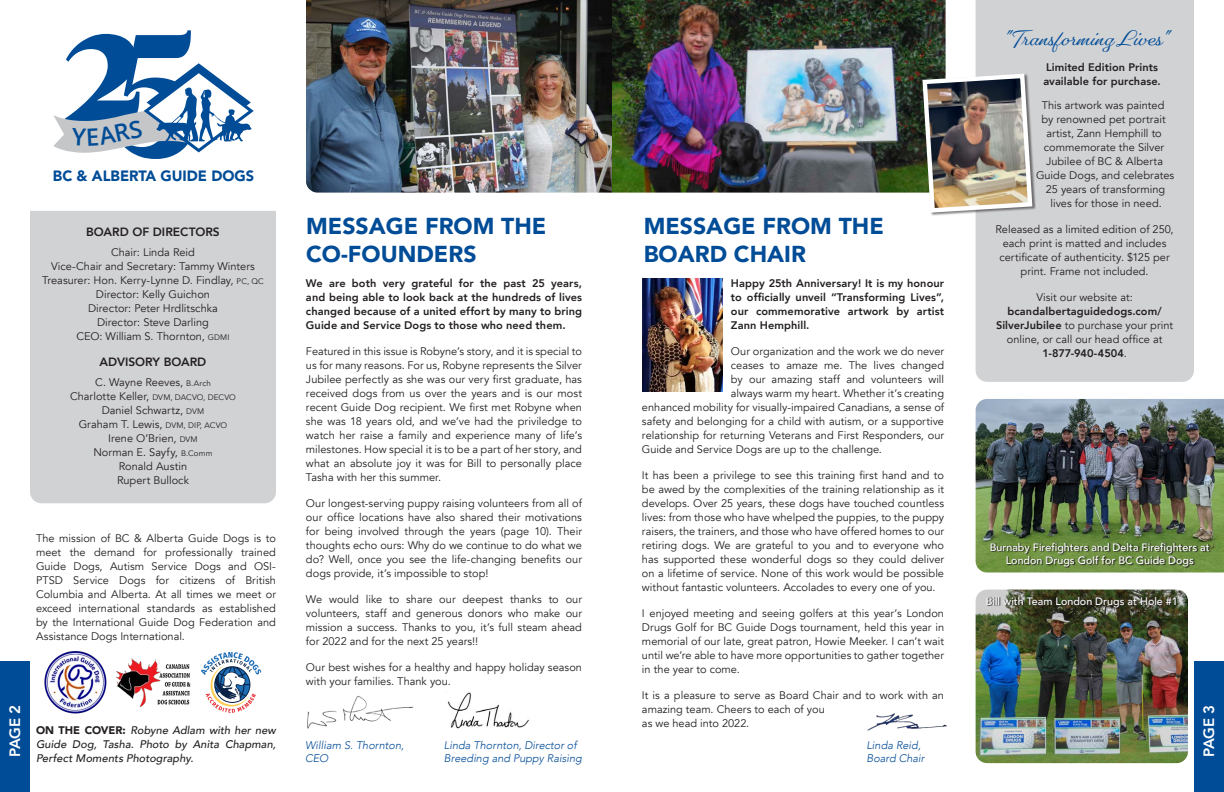
<style>
.page{position:relative;width:1224px;height:792px;background:#fff}
.page>*{position:absolute;margin:0;border:0;box-sizing:border-box;transform-origin:0 0}
.t1{font:176.7px "Berkshire Swash";color:#004c97}
.t2{font:900 23px/28px "Avenir";color:#004c97}
.t3{font:700 20px "Gautreaux";color:#004c97}
.t4{font:800 15px "Avenir";letter-spacing:-.035em;color:#fff}
.t5{font:900 14.8px "Avenir LT Std";color:#004c97}
.Paragraph_Style_Cont{font:800 12px "Avenir";color:#231f20}
.Paragraph_Style_Cont-2{font:11px/14px "Avenir";color:#231f20;text-align:justify}
.Paragraph_Style_Cont-3{font:800 11px/14px "Avenir";letter-spacing:.005em;color:#231f20;text-align:justify}
.t6{font:italic 500 11px/14px "Avenir";letter-spacing:.005em;color:#231f20;text-align:justify}
.t7{font:italic 300 11px/13.2px "Avenir";color:#004c97}
.Photo_Credit{font:500 10.7px/12.7px "Avenir";color:#fff;text-align:center}
.s1{font-weight:800}
.s2{font-size:8px}
.s3{font-weight:900;font-style:normal}
</style>
<div class="page">
<div style="left:0;top:662px;width:30px;height:130px;background:#004c97"></div>
<div style="left:1194px;top:662px;width:30px;height:130px;background:#004c97"></div>
<img style="left:306px;top:0;width:640px;height:193px">
<img style="left:45px;top:652px;width:62px;height:62px">
<svg style="left:201px;top:652px;width:60px;height:61px"></svg>
<img style="left:116px;top:658px;width:75px;height:49px">
<div style="left:30px;top:211px;width:246px;height:292px;background:#d1d2d4"></div>
<img style="left:307px;top:695px;width:107px;height:34px">
<img style="left:447px;top:692px;width:82px;height:37px">
<img style="left:976px;top:590px;width:212px;height:173px">
<img style="left:976px;top:399px;width:248px;height:174px">
<div style="left:976px;top:0;width:218px;height:382px;background:#d1d2d4"></div>
<img style="left:867px;top:713px;width:80px;height:18px">
<img style="left:920px;top:71px;width:115px;height:144px">
<img style="left:642px;top:279px;width:81px;height:112px">
<svg style="left:991px;top:543px;width:220px;height:25px;background:#5f7a3b"></svg>
<svg style="left:987px;top:597px;width:190px;height:12px;background:#444534"></svg>
<svg style="left:53px;top:63px;width:201px;height:90px"></svg>
<p class="t3" style="left:1001px;top:26px;width:168px">"Transforming Lives"</p>
<p class="Paragraph_Style_Cont-3" style="left:1043px;top:60px;width:119px">Limited Edition Prints available for purchase.</p>
<p class="Paragraph_Style_Cont-2" style="left:1036px;top:99px;width:140px;text-align:center">This artwork was painted<br>by renowned pet portrait artist, Zann Hemphill to commemorate the Silver<br>Jubilee of BC &amp; Alberta<br>Guide Dogs, and celebrates<br>25 years of transforming lives for those in need.</p>
<p class="Paragraph_Style_Cont-2" style="left:996px;top:223px;width:180px;text-align:center">Released as a limited edition of 250, each print is matted and includes certificate of authenticity. $125 per print. Frame not included.</p>
<p class="Paragraph_Style_Cont-2" style="left:996px;top:291px;width:179px;text-align:center">Visit our website at: <span class="s1">bcandalbertaguidedogs.com/<br>SilverJubilee</span> to purchase your print online, or call our head office at<br><span class="s1">1-877-940-4504</span>.</p>
<p class="t1" style="left:65px;top:-50px;width:137px">25</p>
<p class="t5" style="left:53px;top:167px;width:203px">BC &amp; ALBERTA GUIDE DOGS</p>
<p class="t2" style="left:306px;top:211px;width:242px">MESSAGE FROM THE<br>CO-FOUNDERS</p>
<p class="t2" style="left:644px;top:211px;width:242px">MESSAGE FROM THE<br>BOARD CHAIR</p>
<p class="Paragraph_Style_Cont" style="left:86px;top:222px;width:135px">BOARD OF DIRECTORS</p>
<p class="Paragraph_Style_Cont-2" style="left:111px;top:245px;width:85px">Chair: Linda Reid</p>
<p class="Paragraph_Style_Cont-2" style="left:51px;top:259px;width:205px">Vice-Chair and Secretary: Tammy Winters</p>
<p class="Paragraph_Style_Cont-2" style="left:42px;top:273px;width:223px">Treasurer: Hon. Kerry-Lynne D. Findlay, <span class="s2">PC, QC</span></p>
<p class="Paragraph_Style_Cont-2" style="left:96px;top:287px;width:116px">Director: Kelly Guichon</p>
<p class="Paragraph_Style_Cont-2" style="left:88px;top:301px;width:131px">Director: Peter Hrdlitschka</p>
<p class="Paragraph_Style_Cont-2" style="left:97px;top:315px;width:113px">Director: Steve Darling</p>
<p class="Paragraph_Style_Cont-2" style="left:76px;top:329px;width:155px">CEO: William S. Thornton, <span class="s2">GDMI</span></p>
<p class="Paragraph_Style_Cont" style="left:100px;top:352px;width:108px">ADVISORY BOARD</p>
<p class="Paragraph_Style_Cont-2" style="left:95px;top:375px;width:117px">C. Wayne Reeves, <span class="s2">B.Arch</span></p>
<p class="Paragraph_Style_Cont-2" style="left:70px;top:389px;width:167px">Charlotte Keller, <span class="s2">DVM, DACVO, DECVO</span></p>
<p class="Paragraph_Style_Cont-2" style="left:102px;top:403px;width:104px">Daniel Schwartz, <span class="s2">DVM</span></p>
<p class="Paragraph_Style_Cont-2" style="left:79px;top:417px;width:150px">Graham T. Lewis, <span class="s2">DVM, DIP, ACVO</span></p>
<p class="Paragraph_Style_Cont-2" style="left:108px;top:431px;width:91px">Irene O’Brien, <span class="s2">DVM</span></p>
<p class="Paragraph_Style_Cont-2" style="left:93px;top:445px;width:121px">Norman E. Sayfy, <span class="s2">B.Comm</span></p>
<p class="Paragraph_Style_Cont-2" style="left:119px;top:459px;width:70px">Ronald Austin</p>
<p class="Paragraph_Style_Cont-2" style="left:117px;top:473px;width:73px">Rupert Bullock</p>
<p class="Paragraph_Style_Cont-3" style="left:306px;top:276px;width:278px">We are both very grateful for the past 25 years, and being able to look back at the hundreds of lives changed because of a united effort by many to bring Guide and Service Dogs to those who need them.</p>
<p class="Paragraph_Style_Cont-2" style="left:306px;top:344px;width:278px">Featured in this issue is Robyne’s story, and it is special to us for many reasons. For us, Robyne represents the Silver Jubilee perfectly as she was our very first graduate, has received dogs from us over the years and is our most recent Guide Dog recipient. We first met Robyne when she was 18 years old, and we’ve had the priviledge to watch her raise a family and experience many of life’s milestones. How special it is to be a part of her story, and what an absolute joy it was for Bill to personally place Tasha with her this summer.</p>
<p class="Paragraph_Style_Cont-2" style="left:306px;top:496px;width:278px">Our longest-serving puppy raising volunteers from all of our office locations have also shared their motivations for being involved through the years (page 10). Their thoughts echo ours: Why do we continue to do what we do? Well, once you see the life-changing benefits our dogs provide, it’s impossible to stop!</p>
<p class="Paragraph_Style_Cont-2" style="left:306px;top:592px;width:278px">We would like to share our deepest thanks to our volunteers, staff and generous donors who make our mission a success. Thanks to you, it’s full steam ahead for 2022 and for the next 25 years!!</p>
<p class="Paragraph_Style_Cont-2" style="left:306px;top:660px;width:278px">Our best wishes for a healthy and happy holiday season with your families. Thank you.</p>
<p class="Paragraph_Style_Cont-3" style="left:731px;top:276px;width:215px">Happy 25th Anniversary! It is my honour to officially unveil “Transforming Lives”, our commemorative artwork by artist Zann Hemphill.</p>
<p class="Paragraph_Style_Cont-2" style="left:731px;top:344px;width:215px">Our organization and the work we do never</p>
<p class="Paragraph_Style_Cont-2" style="left:731px;top:358px;width:215px">ceases to amaze me. The lives changed</p>
<p class="Paragraph_Style_Cont-2" style="left:731px;top:372px;width:215px">by our amazing staff and volunteers will</p>
<p class="Paragraph_Style_Cont-2" style="left:731px;top:386px;width:215px">always warm my heart. Whether it’s creating</p>
<p class="Paragraph_Style_Cont-2" style="left:642px;top:400px;width:304px">enhanced mobility for visually-impaired Canadians, a sense of</p>
<p class="Paragraph_Style_Cont-2" style="left:642px;top:414px;width:304px">safety and belonging for a child with autism, or a supportive</p>
<p class="Paragraph_Style_Cont-2" style="left:642px;top:428px;width:304px">relationship for returning Veterans and First Responders, our</p>
<p class="Paragraph_Style_Cont-2" style="left:642px;top:442px;width:242px">Guide and Service Dogs are up to the challenge.</p>
<p class="Paragraph_Style_Cont-2" style="left:642px;top:468px;width:304px">It has been a privilege to see this training first hand and to be awed by the complexities of the training relationship as it develops. Over 25 years, these dogs have touched countless lives: from those who have whelped the puppies, to the puppy raisers, the trainers, and those who have offered homes to our retiring dogs. We are grateful to you and to everyone who has supported these wonderful dogs so they could deliver on a lifetime of service. None of this work would be possible without fantastic volunteers. Accolades to every one of you.</p>
<p class="Paragraph_Style_Cont-2" style="left:642px;top:606px;width:304px">I enjoyed meeting and seeing golfers at this year’s London Drugs Golf for BC Guide Dogs tournament, held this year in memorial of our late, great patron, Howie Meeker. I can’t wait until we’re able to have more opportunities to gather together in the year to come.</p>
<p class="Paragraph_Style_Cont-2" style="left:642px;top:688px;width:304px">It is a pleasure to serve as Board Chair and to work with an amazing team. Cheers to each of you</p>
<p class="Paragraph_Style_Cont-2" style="left:642px;top:716px;width:109px">as we head into 2022.</p>
<p class="Paragraph_Style_Cont-2" style="left:36px;top:531px;width:242px">The mission of BC &amp; Alberta Guide Dogs is to meet the demand for professionally trained Guide Dogs, Autism Service Dogs and OSI-PTSD Service Dogs for citizens of British Columbia and Alberta. At all times we meet or exceed international standards as established by the International Guide Dog Federation and Assistance Dogs International.</p>
<p class="Photo_Credit" style="left:990px;top:541px;width:222px">Burnaby Firefighters and Delta Firefighters at<br>London Drugs Golf for BC Guide Dogs</p>
<p class="Photo_Credit" style="left:986px;top:595px;width:194px">Bill with Team London Drugs at Hole #1</p>
<h3 class="t4" style="left:3px;top:757px;width:54px;rotate:-90deg">PAGE 2</h3>
<h3 class="t4" style="left:1197px;top:757px;width:54px;rotate:-90deg">PAGE 3</h3>
<p class="t6" style="left:36px;top:723px;width:242px"><span class="s3">ON THE COVER:</span> Robyne Adlam with her new Guide Dog, Tasha. Photo by Anita Chapman, Perfect Moments Photography.</p>
<p class="t7" style="left:305px;top:738px;width:101px">William S. Thornton,<br>CEO</p>
<p class="t7" style="left:444px;top:738px;width:139px">Linda Thornton, Director of<br>Breeding and Puppy Raising</p>
<p class="t7" style="left:866px;top:738px;width:56px">Linda Reid,</p>
<p class="t7" style="left:866px;top:752px;width:60px">Board Chair</p>
</div>
